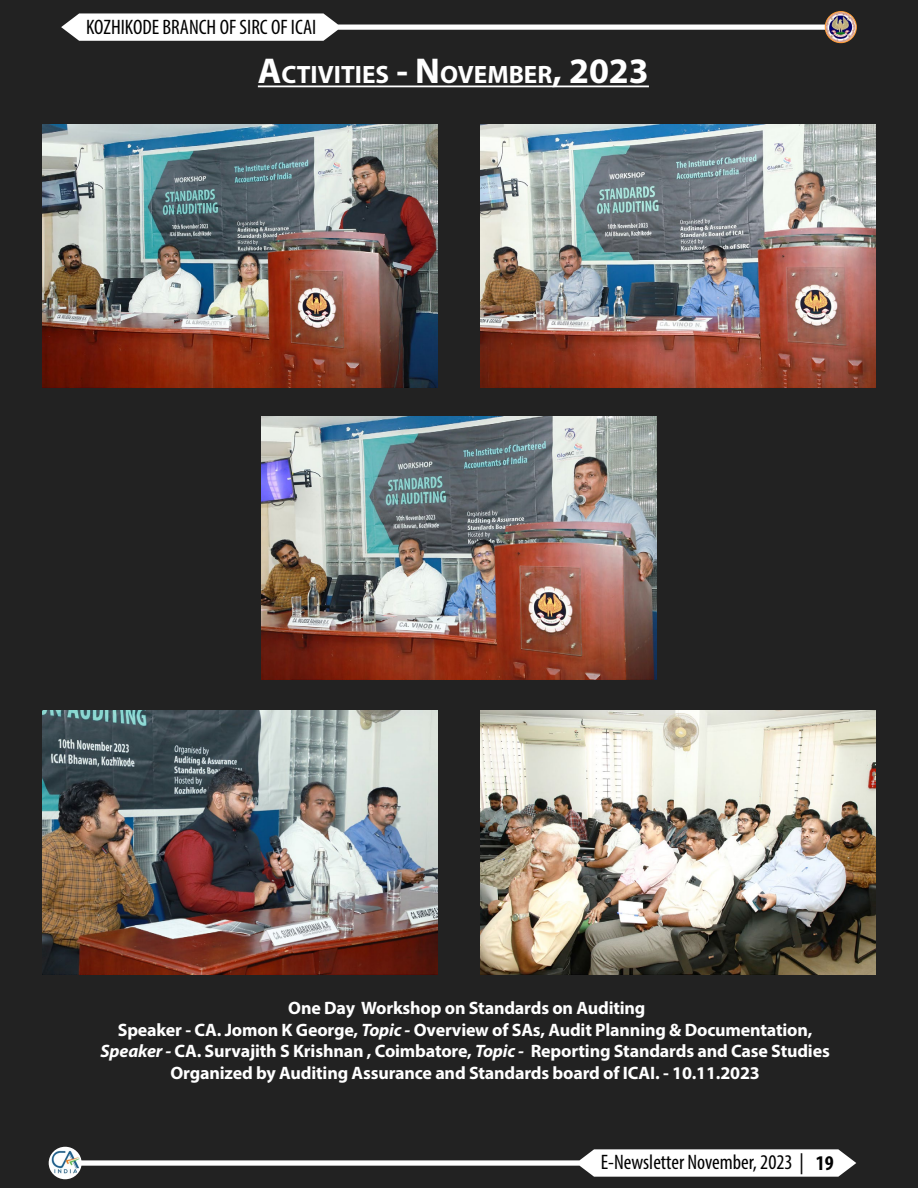
<style>
.page{position:relative;width:918px;height:1188px;background:#222}
.page>*{position:absolute;margin:0;border:0;box-sizing:border-box;transform-origin:0 0}
.t1{font:700 25.2px "Myriad Pro";color:#fff}
.t2{font:condensed 21px "Myriad Pro";color:#000}
.t3{font:700 18px/21.6px "Myriad Pro";letter-spacing:-.01em;color:#fff;text-align:center}
.s1{font-size:36px}
.s2{font-style:italic}
.s3{font-stretch:normal}
.s4{font-weight:700}
</style>
<div class="page">
<svg style="left:61px;top:13px;width:765px;height:28px"></svg>
<img style="left:826px;top:12px;width:30px;height:30px">
<div style="left:825px;top:11px;width:32px;height:32px;border:1px solid #fe9833;border-radius:50%"></div>
<svg style="left:74px;top:1149px;width:782px;height:28px"></svg>
<div style="left:49px;top:1147px;width:32px;height:32px;background:#fff;border-radius:50%"></div>
<img style="left:49px;top:1148px;width:32px;height:28px">
<div style="left:49px;top:1147px;width:33px;height:32px;border:1px solid #fff;border-radius:50%"></div>
<hr style="left:258px;top:86px;width:391px;height:1px;background:#fff">
<img style="left:480px;top:124px;width:395px;height:263px">
<img style="left:43px;top:711px;width:395px;height:263px">
<img style="left:43px;top:124px;width:395px;height:263px">
<img style="left:480px;top:711px;width:395px;height:263px">
<img style="left:261px;top:416px;width:396px;height:264px">
<p class="t2" style="left:86px;top:14px;width:232px">KOZHIKODE BRANCH OF SIRC OF ICAI</p>
<h1 class="t1" style="left:258px;top:58px;width:393px"><span class="s1">A</span>CTIVITIES <span class="s1">- N</span> OVEMBER<span class="s1">, 2023</span></h1>
<p class="t3" style="left:101px;top:997px;width:731px">One Day Workshop on Standards on Auditing<br>Speaker - CA. Jomon K George, <span class="s2">Topic -</span> Overview of SAs, Audit Planning &amp; Documentation, <span class="s2">Speaker -</span> CA. Survajith S Krishnan , Coimbatore, <span class="s2">Topic -</span> Reporting Standards and Case Studies Organized by Auditing Assurance and Standards board of ICAI. - 10.11.2023</p>
<p class="t2" style="left:601px;top:1150px;width:235px">E-Newsletter November, 2023 <span class="s3">|</span> <span class="s4">19</span></p>
</div>
